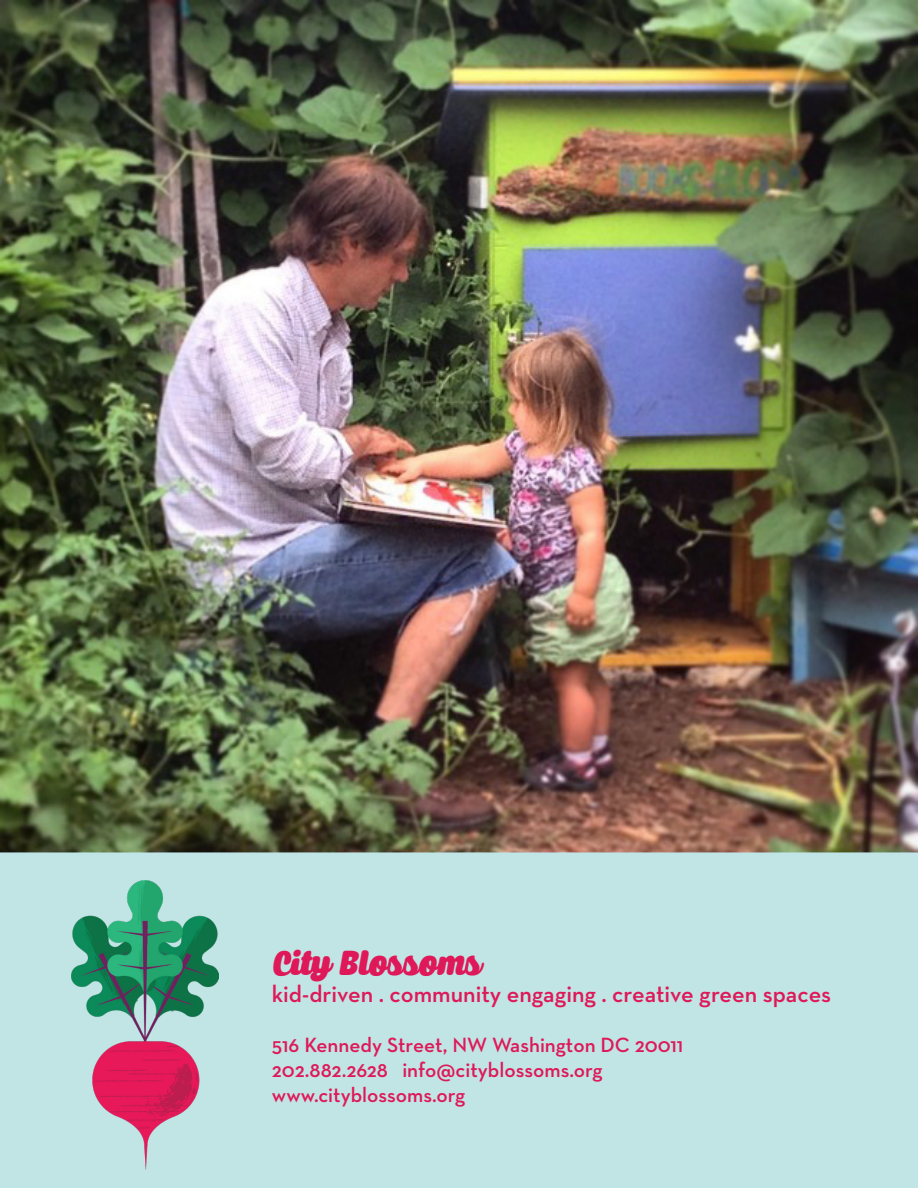
<style>
.page{position:relative;width:918px;height:1188px;background:#fff}
.page>*{position:absolute;margin:0;border:0;box-sizing:border-box;transform-origin:0 0}
.t1{font:34.5px "Caprica Script Personal Use";color:#df1859}
.t2{font:600 24px "Neutra Text";color:#df1859}
.t3{font:600 21px "Neutra Text";color:#df1859}
</style>
<div class="page">
<img style="left:0;top:0;width:918px;height:852px">
<div style="left:0;top:853px;width:918px;height:335px;background:#c1e5e4"></div>
<div style="left:0;top:852px;width:918px;height:336px;border:2px solid #c0e5ea"></div>
<img style="left:71px;top:881px;width:148px;height:288px">
<p class="t1" style="left:272px;top:942px;width:210px">City Blossoms</p>
<p class="t2" style="left:272px;top:979px;width:561px">kid-driven . community engaging . creative green spaces</p>
<p class="t3" style="left:272px;top:1032px;width:413px">516 Kennedy Street, NW Washington DC 20011</p>
<p class="t3" style="left:272px;top:1057px;width:332px">202.882.2628 info@cityblossoms.org</p>
<p class="t3" style="left:272px;top:1082px;width:195px">www.cityblossoms.org</p>
</div>
